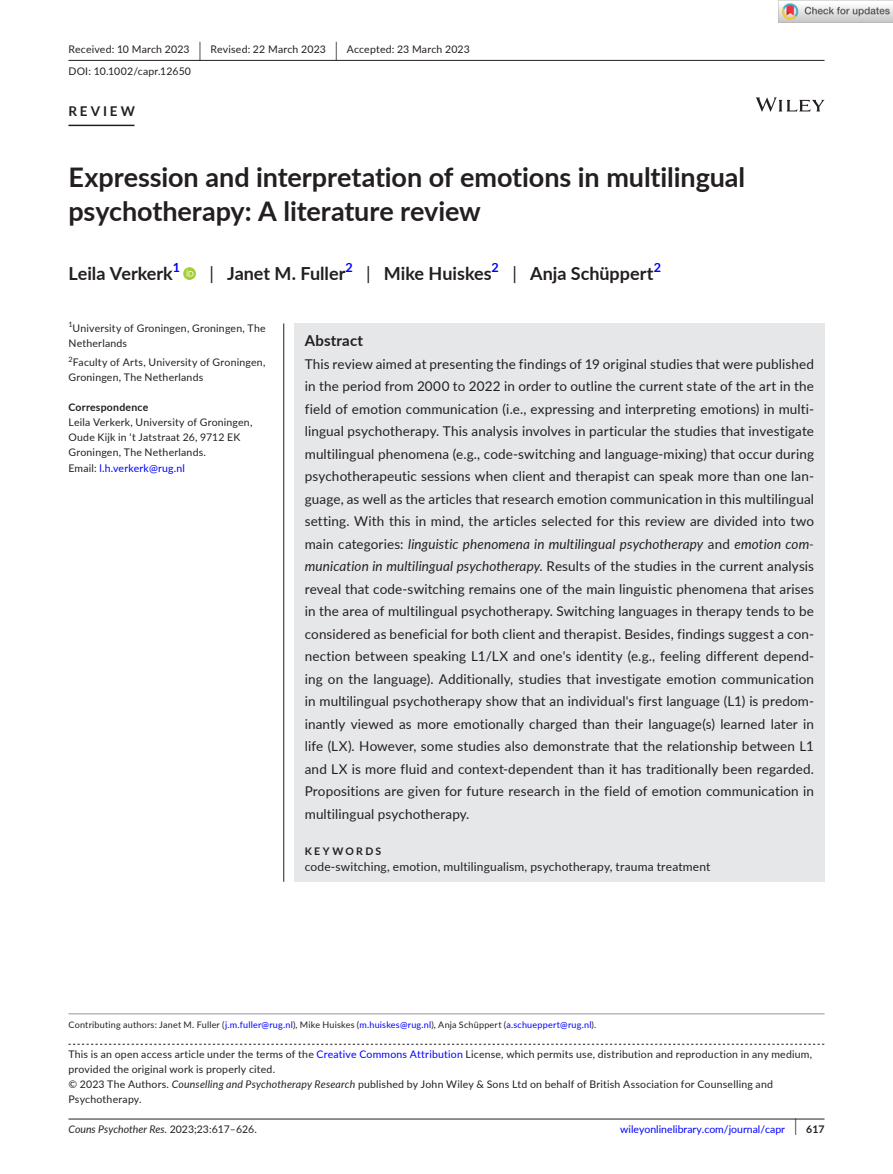
<style>
.page{position:relative;width:893px;height:1174px;background:#fff}
.page>*{position:absolute;margin:0;border:0;box-sizing:border-box;transform-origin:0 0}
.t1{font:700 27px/34.5px "Lato";letter-spacing:-.005em;color:#231f20}
.t2{font:700 18px "Lato";color:#231f20}
.t3{font:700 15px "Lato";letter-spacing:.015em;color:#231f20}
.t4{font:13.5px/22.5px "Lato";letter-spacing:.01em;color:#231f20;text-align:justify}
.t5{font:700 13.5px "Lato";letter-spacing:.215em;color:#231f20}
.t6{font:700 12.6px "Lato";color:#00f}
.t7{font:12px "Lato";letter-spacing:.015em;color:#231f20}
.t8{font:10.5px/15px "Lato";letter-spacing:.02em;color:#231f20}
.t9{font:10.5px "Lato";color:#00f}
.t10{font:italic 10.5px "Lato";color:#231f20}
.t11{font:700 10.5px "Lato";letter-spacing:.02em;color:#231f20}
.t12{font:700 10.5px "Lato";letter-spacing:.22em;color:#231f20}
.t13{font:9px "Lato";letter-spacing:.025em;color:#231f20}
.t14{font:7.35px "Lato";color:#231f20}
.s1{font-size:19.65px}
.s2{font-weight:400}
.s3{color:#00f}
.s4{font-style:italic}
.s5{font-style:normal}
.s6{font-size:17.4px;color:#231f20}
.s7{font-weight:700;color:#231f20}
</style>
<div class="page">
<hr style="left:68px;top:1118px;width:756px;height:1px;background:#231f20">
<svg style="left:756px;top:97px;width:68px;height:15px"></svg>
<hr style="left:68px;top:60px;width:756px;height:1px;background:#231f20">
<hr style="left:68px;top:125px;width:67px;height:1px;background:#231f20">
<svg style="left:183px;top:267px;width:13px;height:13px"></svg>
<svg style="left:187px;top:269px;width:7px;height:7px"></svg>
<svg style="left:68px;top:1043px;width:756px;height:1px"></svg>
<hr style="left:68px;top:1013px;width:756px;height:1px;background:#939598">
<div style="left:294px;top:323px;width:530px;height:558px;background:#e6e7e9"></div>
<hr style="left:283px;top:323px;width:1px;height:558px;background:#231f20">
<img style="left:779px;top:0;width:114px;height:23px">
<p class="t8" style="left:68px;top:38px;width:403px;line-height:21.8px">Received: 10 March 2023 <span class="s1">|</span> Revised: 22 March 2023 <span class="s1">|</span> Accepted: 23 March 2023<br>DOI: 10.1002/capr.12650</p>
<p class="t5" style="left:68px;top:101px;width:68px">REVIEW</p>
<h1 class="t1" style="left:68px;top:159px;width:678px">Expression and interpretation of emotions in multilingual psychotherapy: A literature review</h1>
<h2 class="t2" style="left:68px;top:260px;width:106px">Leila Verkerk</h2>
<p class="t6" style="left:173px;top:258px;width:9px">1</p>
<h2 class="t2" style="left:209px;top:260px;width:137px"><span class="s2">|</span> Janet M. Fuller</h2>
<p class="t6" style="left:345px;top:258px;width:9px">2</p>
<h2 class="t2" style="left:366px;top:260px;width:127px"><span class="s2">|</span> Mike Huiskes</h2>
<p class="t6" style="left:492px;top:258px;width:9px">2</p>
<h2 class="t2" style="left:512px;top:260px;width:143px"><span class="s2">|</span> Anja Schüppert</h2>
<p class="t6" style="left:654px;top:258px;width:9px">2</p>
<p class="t14" style="left:68px;top:319px;width:6px">1</p>
<p class="t8" style="left:68px;top:320px;width:199px;text-indent:4px">University of Groningen, Groningen, The<br>Netherlands</p>
<p class="t14" style="left:68px;top:354px;width:6px">2</p>
<p class="t8" style="left:68px;top:355px;width:198px;text-indent:4px">Faculty of Arts, University of Groningen,<br>Groningen, The Netherlands</p>
<p class="t11" style="left:68px;top:400px;width:81px">Correspondence</p>
<p class="t8" style="left:68px;top:415px;width:186px">Leila Verkerk, University of Groningen, Oude Kijk in 't Jatstraat 26, 9712 EK Groningen, The Netherlands.<br>Email: <span class="s3">l.h.verkerk@rug.nl</span></p>
<p class="t3" style="left:305px;top:329px;width:60px">Abstract</p>
<p class="t4" style="left:305px;top:352px;width:511px">This review aimed at presenting the findings of 19 original studies that were published in the period from 2000 to 2022 in order to outline the current state of the art in the field of emotion communication (i.e., expressing and interpreting emotions) in multi&shy;lingual psychotherapy. This analysis involves in particular the studies that investigate multilingual phenomena (e.g., code-switching and language-mixing) that occur during psychotherapeutic sessions when client and therapist can speak more than one lan&shy;guage, as well as the articles that research emotion communication in this multilingual setting. With this in mind, the articles selected for this review are divided into two main categories: <span class="s4">linguistic phenomena in multilingual psychotherapy</span> and <span class="s4">emotion com&shy;munication in multilingual psychotherapy</span>. Results of the studies in the current analysis reveal that code-switching remains one of the main linguistic phenomena that arises in the area of multilingual psychotherapy. Switching languages in therapy tends to be considered as beneficial for both client and therapist. Besides, findings suggest a con&shy;nection between speaking L1/LX and one's identity (e.g., feeling different depend&shy;ing on the language). Additionally, studies that investigate emotion communication in multilingual psychotherapy show that an individual's first language (L1) is predom&shy;inantly viewed as more emotionally charged than their language(s) learned later in life (LX). However, some studies also demonstrate that the relationship between L1 and LX is more fluid and context-dependent than it has traditionally been regarded.<br>Propositions are given for future research in the field of emotion communication in multilingual psychotherapy.</p>
<p class="t12" style="left:305px;top:843px;width:78px">KEYWORDS</p>
<p class="t7" style="left:305px;top:858px;width:407px">code-switching, emotion, multilingualism, psychotherapy, trauma treatment</p>
<p class="t13" style="left:68px;top:1018px;width:529px">Contributing authors: Janet M. Fuller (<span class="s3">j.m.fuller@rug.nl</span>), Mike Huiskes (<span class="s3">m.huiskes@rug.nl</span>), Anja Schüppert (<span class="s3">a.schueppert@rug.nl</span>).</p>
<p class="t8" style="left:68px;top:1046px;width:745px">This is an open access article under the terms of the <span class="s3">Creative Commons Attribution</span> License, which permits use, distribution and reproduction in any medium, provided the original work is properly cited.<br>© 2023 The Authors. <span class="s4">Counselling and Psychotherapy Research</span> published by John Wiley &amp; Sons Ltd on behalf of British Association for Counselling and Psychotherapy.</p>
<p class="t10" style="left:68px;top:1121px;width:190px">Couns Psychother Res. <span class="s5">2023;23:617–626.</span></p>
<p class="t9" style="left:620px;top:1121px;width:206px">wileyonlinelibrary.com/journal/capr <span class="s6">|</span> <span class="s7">617</span></p>
</div>
